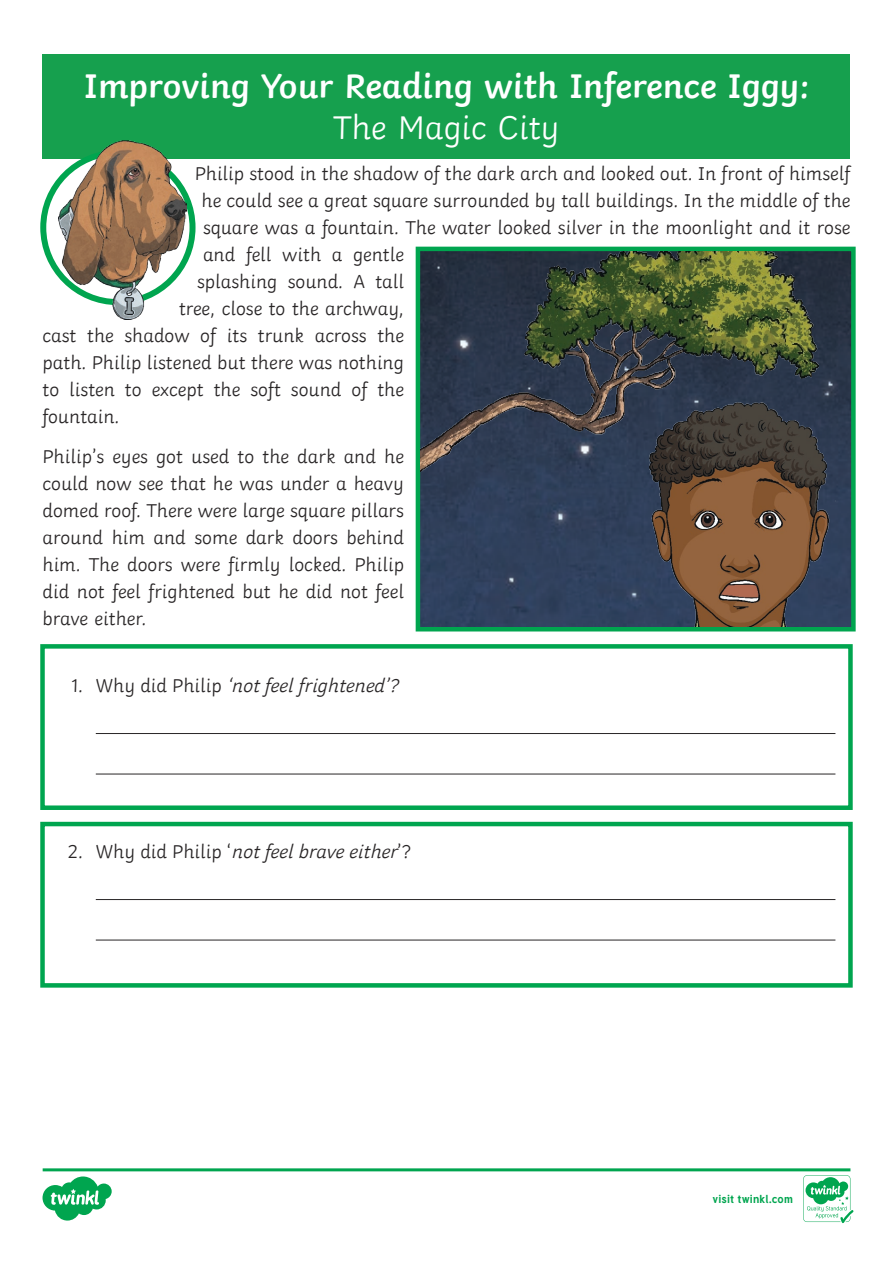
<style>
.page{position:relative;width:893px;height:1263px;background:#fff}
.page>*{position:absolute;margin:0;border:0;box-sizing:border-box;transform-origin:0 0}
.Heading_2{font:600 36px "Twinkl";color:#fff}
.Heading_2-2{font:300 34.5px "Twinkl";color:#fff}
.KS2_Body_Copy{font:300 19.5px/27px "Twinkl";color:#282526;text-align:justify}
.Numbered_Bullets{font:italic 300 19.5px "Twinkl";color:#282526}
.t1{font:700 11.4px "Tuffy";letter-spacing:.015em;color:#00a54f}
.s1{font-style:normal}
</style>
<div class="page">
<svg style="left:43px;top:1168px;width:810px;height:55px"></svg>
<div style="left:43px;top:54px;width:807px;height:104px;background:#16a04e"></div>
<div style="left:40px;top:150px;width:156px;height:155px;border:6px solid #00a54f;border-radius:50%"></div>
<img style="left:59px;top:140px;width:127px;height:179px">
<hr style="left:96px;top:733px;width:739px;height:1px;background:#282526">
<hr style="left:96px;top:773px;width:739px;height:1px;background:#282526">
<div style="left:40px;top:644px;width:813px;height:166px;border:4px solid #00a54f"></div>
<hr style="left:96px;top:899px;width:739px;height:1px;background:#282526">
<hr style="left:96px;top:939px;width:739px;height:1px;background:#282526">
<div style="left:40px;top:822px;width:813px;height:166px;border:4px solid #00a54f"></div>
<img style="left:421px;top:252px;width:430px;height:374px">
<div style="left:416px;top:247px;width:440px;height:384px;border:4px solid #00a54f"></div>
<img style="left:421px;top:252px;width:397px;height:362px">
<img style="left:650px;top:403px;width:185px;height:223px">
<p class="Heading_2" style="left:84px;top:57px;width:727px">Improving Your Reading with Inference Iggy:</p>
<p class="Heading_2-2" style="left:333px;top:101px;width:228px">The Magic City</p>
<p class="KS2_Body_Copy" style="left:195px;top:158px;width:657px">Philip stood in the shadow of the dark arch and looked out. In front of himself</p>
<p class="KS2_Body_Copy" style="left:202px;top:185px;width:650px">he could see a great square surrounded by tall buildings. In the middle of the</p>
<p class="KS2_Body_Copy" style="left:203px;top:212px;width:649px">square was a fountain. The water looked silver in the moonlight and it rose</p>
<p class="KS2_Body_Copy" style="left:203px;top:239px;width:203px">and fell with a gentle</p>
<p class="KS2_Body_Copy" style="left:197px;top:266px;width:209px">splashing sound. A tall</p>
<p class="KS2_Body_Copy" style="left:179px;top:293px;width:226px">tree, close to the archway,</p>
<p class="KS2_Body_Copy" style="left:43px;top:320px;width:363px">cast the shadow of its trunk across the</p>
<p class="KS2_Body_Copy" style="left:43px;top:347px;width:363px">path. Philip listened but there was nothing</p>
<p class="KS2_Body_Copy" style="left:43px;top:374px;width:363px">to listen to except the soft sound of the</p>
<p class="KS2_Body_Copy" style="left:43px;top:401px;width:78px">fountain.</p>
<p class="KS2_Body_Copy" style="left:43px;top:441px;width:363px">Philip’s eyes got used to the dark and he could now see that he was under a heavy domed roof. There were large square pillars around him and some dark doors behind him. The doors were firmly locked. Philip did not feel frightened but he did not feel brave either.</p>
<p class="Numbered_Bullets" style="left:71px;top:670px;width:334px"><span class="s1">1 . W h y d i d P h i l i p</span> ‘notfeelfrightened’?</p>
<p class="Numbered_Bullets" style="left:68px;top:836px;width:345px"><span class="s1">2. Why did Philip ‘</span>notfeelbraveeither<span class="s1">’?</span></p>
<p class="t1" style="left:712px;top:1190px;width:82px">visit twinkl.com</p>
</div>
